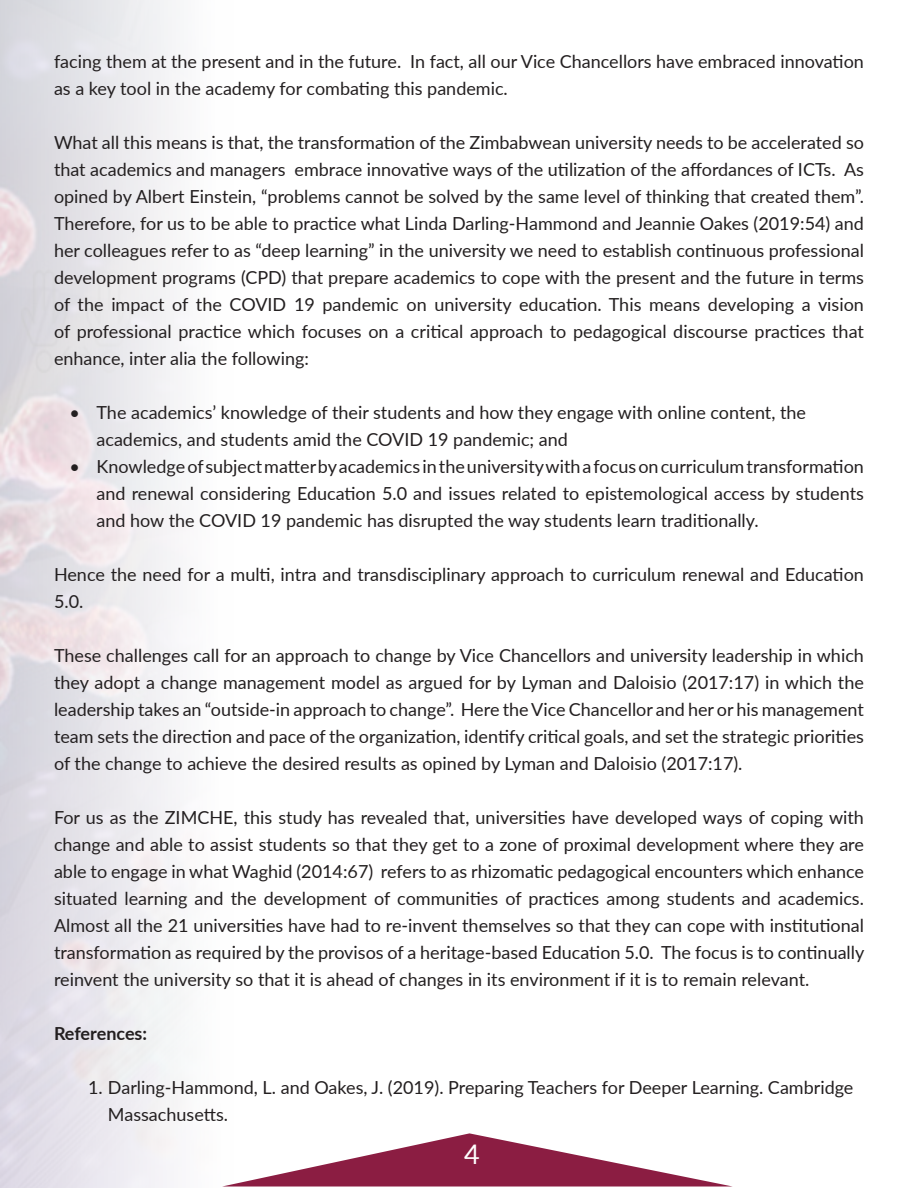
<style>
.page{position:relative;width:918px;height:1188px;background:#fff}
.page>*{position:absolute;margin:0;border:0;box-sizing:border-box;transform-origin:0 0}
.t1{font:27px "Lato";color:#fff}
.t2{font:18px/27px "Lato";color:#231f20}
.t3{font:700 18px "Lato";letter-spacing:-.01em;color:#231f20}
</style>
<div class="page">
<svg style="left:234px;top:1133px;width:499px;height:54px"></svg>
<img style="left:0;top:0;width:234px;height:1188px">
<p class="t2" style="left:54px;top:48px;width:812px">facing them at the present and in the future. In fact, all our Vice Chancellors have embraced innovation as a key tool in the academy for combating this pandemic.</p>
<p class="t2" style="left:54px;top:129px;width:812px;text-align:justify">What all this means is that, the transformation of the Zimbabwean university needs to be accelerated so that academics and managers embrace innovative ways of the utilization of the affordances of ICTs. As opined by Albert Einstein, “problems cannot be solved by the same level of thinking that created them”.<br>Therefore, for us to be able to practice what Linda Darling-Hammond and Jeannie Oakes (2019:54) and her colleagues refer to as “deep learning” in the university we need to establish continuous professional development programs (CPD) that prepare academics to cope with the present and the future in terms of the impact of the COVID 19 pandemic on university education. This means developing a vision of professional practice which focuses on a critical approach to pedagogical discourse practices that enhance, inter alia the following:</p>
<p class="t2" style="left:97px;top:399px;width:711px;text-indent:-27px">• The academics’ knowledge of their students and how they engage with online content, the academics, and students amid the COVID 19 pandemic; and</p>
<p class="t2" style="left:97px;top:453px;width:769px;text-align:justify;text-indent:-27px">• Knowledge of subject matter by academics in the university with a focus on curriculum transformation and renewal considering Education 5.0 and issues related to epistemological access by students and how the COVID 19 pandemic has disrupted the way students learn traditionally.</p>
<p class="t2" style="left:54px;top:561px;width:811px">Hence the need for a multi, intra and transdisciplinary approach to curriculum renewal and Education<br>5.0.</p>
<p class="t2" style="left:54px;top:642px;width:811px;text-align:justify">These challenges call for an approach to change by Vice Chancellors and university leadership in which they adopt a change management model as argued for by Lyman and Daloisio (2017:17) in which the leadership takes an “outside-in approach to change”. Here the Vice Chancellor and her or his management team sets the direction and pace of the organization, identify critical goals, and set the strategic priorities of the change to achieve the desired results as opined by Lyman and Daloisio (2017:17).</p>
<p class="t2" style="left:54px;top:804px;width:812px;text-align:justify">For us as the ZIMCHE, this study has revealed that, universities have developed ways of coping with change and able to assist students so that they get to a zone of proximal development where they are able to engage in what Waghid (2014:67) refers to as rhizomatic pedagogical encounters which enhance situated learning and the development of communities of practices among students and academics.<br>Almost all the 21 universities have had to re-invent themselves so that they can cope with institutional transformation as required by the provisos of a heritage-based Education 5.0. The focus is to continually reinvent the university so that it is ahead of changes in its environment if it is to remain relevant.</p>
<p class="t3" style="left:54px;top:1021px;width:95px">References:</p>
<p class="t2" style="left:108px;top:1074px;width:747px;text-indent:-20px">1. Darling-Hammond, L. and Oakes, J. (2019). Preparing Teachers for Deeper Learning. Cambridge<br>Massachusetts.</p>
<h1 class="t1" style="left:464px;top:1135px;width:17px">4</h1>
</div>
